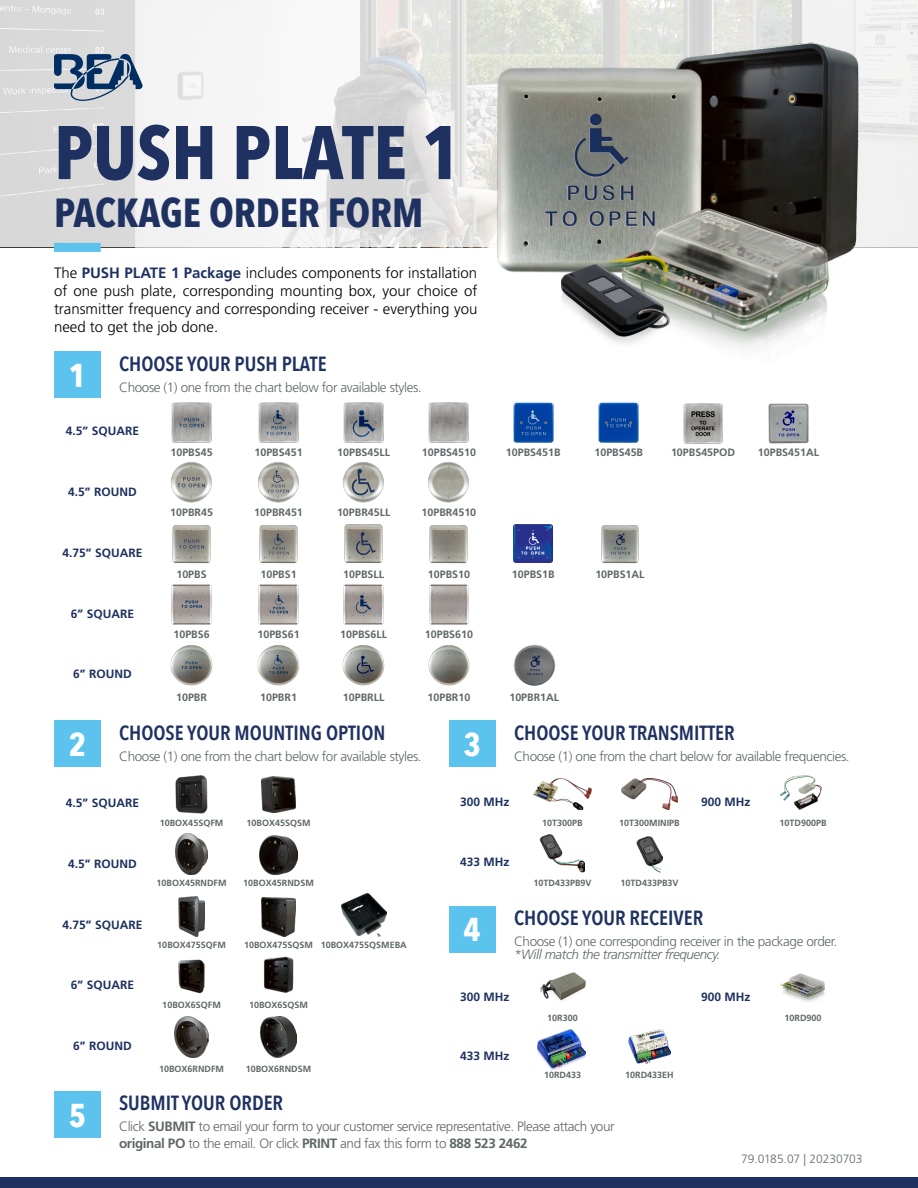
<style>
.page{position:relative;width:918px;height:1188px;background:#fff}
.page>*{position:absolute;margin:0;border:0;box-sizing:border-box;transform-origin:0 0}
.t1{font:700 75px "Avenir Next Condensed";color:#1e3160}
.t2{font:700 40.5px "Avenir Next Condensed";color:#1e3160}
.t3{font:700 33px "Avenir Next Condensed";color:#fff}
.t4{font:600 20.4px "Avenir Next Condensed";color:#1e3160}
.t5{font:300 15px/18px "Frutiger LT Std";color:#000;text-align:justify}
.t6{font:300 13.5px/16.5px "Frutiger LT Std";letter-spacing:-.03em;color:#606768}
.t7{font:italic 300 13.5px "Frutiger LT Std";letter-spacing:-.03em;color:#606768}
.t8{font:700 12px "Frutiger LT Std";color:#1e3160}
.t9{font:300 12px "Frutiger LT Std";letter-spacing:-.01em;color:#606768}
.t10{font:700 10.65px "Frutiger LT Std";color:#606768}
.t11{font:700 9px "Frutiger LT Std";color:#606768}
.s1{font-weight:700;color:#1e3160}
.s2{font-weight:700}
</style>
<div class="page">
<img style="left:629px;top:1029px;width:41px;height:36px">
<img style="left:538px;top:1029px;width:48px;height:41px">
<img style="left:539px;top:972px;width:47px;height:29px">
<img style="left:780px;top:973px;width:45px;height:29px">
<img style="left:540px;top:835px;width:44px;height:38px">
<img style="left:637px;top:837px;width:25px;height:36px">
<img style="left:780px;top:775px;width:42px;height:35px">
<svg style="left:0;top:0;width:918px;height:247px"></svg>
<div style="left:0;top:1177px;width:918px;height:11px;background:#1e3160"></div>
<img style="left:670px;top:33px;width:192px;height:225px">
<img style="left:478px;top:51px;width:242px;height:237px">
<img style="left:596px;top:200px;width:243px;height:149px">
<img style="left:562px;top:264px;width:108px;height:85px">
<svg style="left:54px;top:54px;width:89px;height:47px;background:#8396ab"></svg>
<div style="left:54px;top:243px;width:47px;height:9px;background:#5cc3ef"></div>
<img style="left:258px;top:402px;width:41px;height:41px">
<img style="left:171px;top:402px;width:41px;height:41px">
<img style="left:428px;top:402px;width:41px;height:41px">
<img style="left:683px;top:403px;width:40px;height:41px">
<img style="left:768px;top:403px;width:41px;height:41px">
<img style="left:513px;top:402px;width:41px;height:41px">
<img style="left:598px;top:402px;width:41px;height:41px">
<img style="left:257px;top:462px;width:42px;height:41px">
<img style="left:170px;top:462px;width:42px;height:41px">
<img style="left:343px;top:402px;width:41px;height:41px">
<img style="left:342px;top:462px;width:42px;height:41px">
<img style="left:259px;top:525px;width:39px;height:39px">
<img style="left:172px;top:525px;width:39px;height:39px">
<img style="left:429px;top:525px;width:39px;height:39px">
<img style="left:344px;top:524px;width:39px;height:39px">
<img style="left:258px;top:584px;width:41px;height:41px">
<img style="left:171px;top:584px;width:41px;height:41px">
<img style="left:429px;top:584px;width:40px;height:41px">
<img style="left:343px;top:584px;width:41px;height:41px">
<img style="left:257px;top:645px;width:43px;height:41px">
<img style="left:170px;top:645px;width:43px;height:41px">
<img style="left:428px;top:645px;width:42px;height:41px">
<img style="left:513px;top:644px;width:43px;height:42px">
<img style="left:342px;top:645px;width:43px;height:41px">
<img style="left:514px;top:525px;width:39px;height:38px">
<img style="left:601px;top:525px;width:38px;height:39px">
<img style="left:427px;top:462px;width:42px;height:41px">
<img style="left:175px;top:1016px;width:34px;height:42px">
<img style="left:261px;top:1016px;width:36px;height:42px">
<img style="left:178px;top:959px;width:27px;height:35px">
<img style="left:264px;top:956px;width:30px;height:37px">
<img style="left:259px;top:835px;width:39px;height:39px">
<img style="left:175px;top:775px;width:33px;height:39px">
<img style="left:262px;top:776px;width:33px;height:36px">
<img style="left:175px;top:834px;width:33px;height:40px">
<img style="left:179px;top:897px;width:25px;height:39px">
<img style="left:262px;top:897px;width:33px;height:39px">
<img style="left:341px;top:894px;width:45px;height:43px">
<img style="left:622px;top:779px;width:55px;height:31px">
<img style="left:533px;top:778px;width:59px;height:32px">
<div style="left:54px;top:352px;width:47px;height:46px;background:#5cc3ef"></div>
<div style="left:54px;top:721px;width:47px;height:46px;background:#5cc3ef"></div>
<div style="left:54px;top:1091px;width:47px;height:47px;background:#5cc3ef"></div>
<div style="left:449px;top:721px;width:47px;height:46px;background:#5cc3ef"></div>
<div style="left:449px;top:906px;width:47px;height:47px;background:#5cc3ef"></div>
<h1 class="t1" style="left:54px;top:107px;width:409px">PUSH PLATE 1</h1>
<h2 class="t2" style="left:54px;top:188px;width:371px">PACKAGE ORDER FORM</h2>
<p class="t5" style="left:54px;top:264px;width:425px">The <span class="s1">PUSH PLATE 1 Package</span> includes components for installation of one push plate, corresponding mounting box, your choice of transmitter frequency and corresponding receiver - everything you need to get the job done.</p>
<h3 class="t4" style="left:119px;top:346px;width:209px">CHOOSE YOUR PUSH PLATE</h3>
<p class="t6" style="left:119px;top:379px;width:304px">Choose (1) one from the chart below for available styles.</p>
<h3 class="t3" style="left:69px;top:355px;width:19px">1</h3>
<p class="t8" style="left:66px;top:424px;width:75px">4.5” SQUARE</p>
<p class="t8" style="left:68px;top:485px;width:70px">4.5” ROUND</p>
<p class="t8" style="left:63px;top:546px;width:81px">4.75” SQUARE</p>
<p class="t8" style="left:71px;top:606px;width:65px">6” SQUARE</p>
<p class="t8" style="left:73px;top:667px;width:60px">6” ROUND</p>
<p class="t10" style="left:171px;top:446px;width:44px">10PBS45</p>
<p class="t10" style="left:255px;top:446px;width:50px">10PBS451</p>
<p class="t10" style="left:337px;top:446px;width:54px">10PBS45LL</p>
<p class="t10" style="left:422px;top:446px;width:56px">10PBS4510</p>
<p class="t10" style="left:506px;top:446px;width:56px">10PBS451B</p>
<p class="t10" style="left:594px;top:446px;width:50px">10PBS45B</p>
<p class="t10" style="left:671px;top:446px;width:66px">10PBS45POD</p>
<p class="t10" style="left:758px;top:446px;width:63px">10PBS451AL</p>
<p class="t10" style="left:170px;top:506px;width:44px">10PBR45</p>
<p class="t10" style="left:254px;top:506px;width:50px">10PBR451</p>
<p class="t10" style="left:337px;top:506px;width:55px">10PBR45LL</p>
<p class="t10" style="left:422px;top:506px;width:56px">10PBR4510</p>
<p class="t10" style="left:176px;top:568px;width:32px">10PBS</p>
<p class="t10" style="left:260px;top:568px;width:38px">10PBS1</p>
<p class="t10" style="left:343px;top:568px;width:42px">10PBSLL</p>
<p class="t10" style="left:428px;top:568px;width:44px">10PBS10</p>
<p class="t10" style="left:173px;top:628px;width:38px">10PBS6</p>
<p class="t10" style="left:257px;top:628px;width:44px">10PBS61</p>
<p class="t10" style="left:340px;top:628px;width:48px">10PBS6LL</p>
<p class="t10" style="left:425px;top:628px;width:50px">10PBS610</p>
<p class="t10" style="left:512px;top:568px;width:44px">10PBS1B</p>
<p class="t10" style="left:595px;top:568px;width:51px">10PBS1AL</p>
<p class="t10" style="left:176px;top:691px;width:32px">10PBR</p>
<p class="t10" style="left:260px;top:691px;width:38px">10PBR1</p>
<p class="t10" style="left:343px;top:691px;width:43px">10PBRLL</p>
<p class="t10" style="left:428px;top:691px;width:44px">10PBR10</p>
<p class="t10" style="left:509px;top:691px;width:51px">10PBR1AL</p>
<h3 class="t3" style="left:69px;top:724px;width:19px">2</h3>
<h3 class="t4" style="left:119px;top:715px;width:268px">CHOOSE YOUR MOUNTING OPTION</h3>
<p class="t6" style="left:119px;top:748px;width:304px">Choose (1) one from the chart below for available styles.</p>
<h3 class="t3" style="left:464px;top:724px;width:19px">3</h3>
<h3 class="t4" style="left:514px;top:715px;width:222px">CHOOSE YOUR TRANSMITTER</h3>
<p class="t6" style="left:514px;top:748px;width:337px">Choose (1) one from the chart below for available frequencies.</p>
<p class="t8" style="left:66px;top:796px;width:75px">4.5” SQUARE</p>
<p class="t8" style="left:460px;top:795px;width:51px">300 MHz</p>
<p class="t8" style="left:701px;top:795px;width:51px">900 MHz</p>
<p class="t8" style="left:68px;top:857px;width:70px">4.5” ROUND</p>
<p class="t8" style="left:63px;top:917px;width:81px">4.75” SQUARE</p>
<p class="t8" style="left:71px;top:978px;width:65px">6” SQUARE</p>
<p class="t8" style="left:73px;top:1039px;width:60px">6” ROUND</p>
<p class="t11" style="left:160px;top:818px;width:65px">10BOX45SQFM</p>
<p class="t11" style="left:542px;top:818px;width:42px">10T300PB</p>
<p class="t11" style="left:247px;top:818px;width:66px">10BOX45SQSM</p>
<p class="t11" style="left:619px;top:818px;width:62px">10T300MINIPB</p>
<p class="t11" style="left:780px;top:818px;width:49px">10TD900PB</p>
<p class="t8" style="left:460px;top:855px;width:51px">433 MHz</p>
<p class="t11" style="left:157px;top:878px;width:72px">10BOX45RNDFM</p>
<p class="t11" style="left:534px;top:878px;width:60px">10TD433PB9V</p>
<p class="t11" style="left:243px;top:878px;width:72px">10BOX45RNDSM</p>
<p class="t11" style="left:620px;top:878px;width:60px">10TD433PB3V</p>
<p class="t11" style="left:157px;top:939px;width:70px">10BOX475SQFM</p>
<p class="t11" style="left:244px;top:940px;width:164px">10BOX475SQSM 10BOX475SQSMEBA</p>
<p class="t11" style="left:162px;top:1000px;width:60px">10BOX6SQFM</p>
<p class="t11" style="left:249px;top:1000px;width:61px">10BOX6SQSM</p>
<p class="t11" style="left:159px;top:1063px;width:67px">10BOX6RNDFM</p>
<p class="t11" style="left:246px;top:1063px;width:67px">10BOX6RNDSM</p>
<h3 class="t3" style="left:464px;top:909px;width:19px">4</h3>
<h3 class="t4" style="left:514px;top:900px;width:191px">CHOOSE YOUR RECEIVER</h3>
<p class="t6" style="left:514px;top:933px;width:325px">Choose (1) one corresponding receiver in the package order.</p>
<p class="t7" style="left:514px;top:947px;width:208px">*Will match the transmitter frequency.</p>
<p class="t8" style="left:460px;top:989px;width:51px">300 MHz</p>
<p class="t8" style="left:701px;top:989px;width:51px">900 MHz</p>
<p class="t8" style="left:460px;top:1049px;width:51px">433 MHz</p>
<p class="t11" style="left:547px;top:1012px;width:32px">10R300</p>
<p class="t11" style="left:544px;top:1069px;width:39px">10RD433</p>
<p class="t11" style="left:625px;top:1069px;width:50px">10RD433EH</p>
<p class="t11" style="left:785px;top:1012px;width:39px">10RD900</p>
<h3 class="t3" style="left:69px;top:1095px;width:19px">5</h3>
<h3 class="t4" style="left:119px;top:1085px;width:166px">SUBMIT YOUR ORDER</h3>
<p class="t6" style="left:119px;top:1118px;width:497px">Click <span class="s2">SUBMIT</span> to email your form to your customer service representative. Please attach your <span class="s2">original PO</span> to the email. Or click <span class="s2">PRINT</span> and fax this form to <span class="s2">888 523 2462</span></p>
<p class="t9" style="left:741px;top:1152px;width:123px">79.0185.07 | 20230703</p>
</div>
